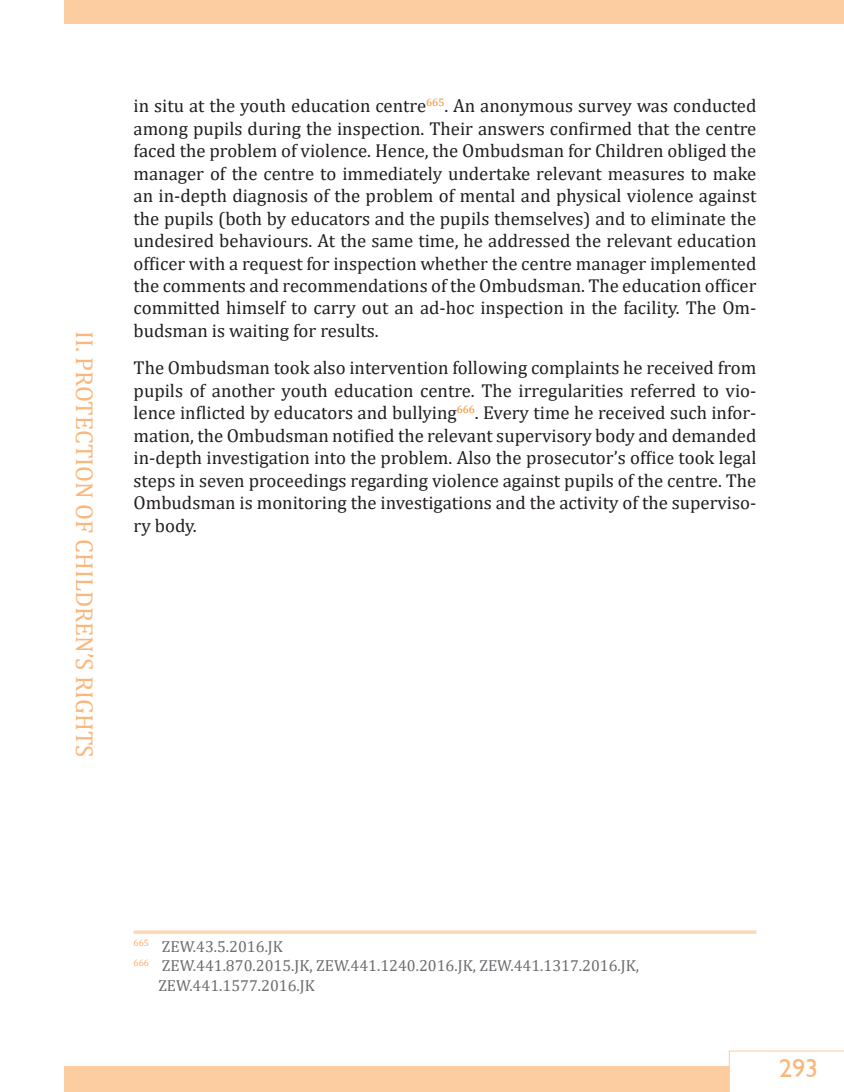
<style>
.page{position:relative;width:844px;height:1092px;background:#fff}
.page>*{position:absolute;margin:0;border:0;box-sizing:border-box;transform-origin:0 0}
.t1{font:26.25px "Gill Sans";color:#fbb67a}
.t2{font:24.5px "Cambria";color:#fbb67a}
.t3{font:18.72px/22.4px "Cambria";color:#231f20;text-align:justify}
.t4{font:15.92px "Cambria";color:#6c6d70}
</style>
<div class="page">
<div style="left:64px;top:0;width:780px;height:24px;background:#fccda1"></div>
<div style="left:64px;top:1065px;width:780px;height:27px;background:#fccda1"></div>
<svg style="left:134px;top:930px;width:622px;height:4px;fill:#fddbba"></svg>
<div style="left:729px;top:1051px;width:115px;height:41px;background:#fff"></div>
<h2 class="t2" style="left:99px;top:331px;width:428px;rotate:90deg">II. PROTECTION OF CHILDREN’S RIGHTS</h2>
<p class="t3" style="left:133px;top:94px;width:624px">in situ at the youth education centre<sup>665</sup>. An anonymous survey was conducted among pupils during the inspection. Their answers confirmed that the centre faced the problem of violence. Hence, the Ombudsman for Children obliged the manager of the centre to immediately undertake relevant measures to make an in-depth diagnosis of the problem of mental and physical violence against the pupils (both by educators and the pupils themselves) and to eliminate the undesired behaviours. At the same time, he addressed the relevant education officer with a request for inspection whether the centre manager implemented the comments and recommendations of the Ombudsman. The education officer committed himself to carry out an ad-hoc inspection in the facility. The Om&shy;budsman is waiting for results.</p>
<p class="t3" style="left:134px;top:357px;width:624px">The Ombudsman took also intervention following complaints he received from pupils of another youth education centre. The irregularities referred to vio&shy;lence inflicted by educators and bullying<sup>666</sup>. Every time he received such infor&shy;mation, the Ombudsman notified the relevant supervisory body and demanded in-depth investigation into the problem. Also the prosecutor’s office took legal steps in seven proceedings regarding violence against pupils of the centre. The Ombudsman is monitoring the investigations and the activity of the superviso&shy;ry body.</p>
<p class="t4" style="left:134px;top:937px;width:151px"><sup>665</sup> ZEW.43.5.2016.JK</p>
<p class="t4" style="left:134px;top:956px;width:507px"><sup>666</sup> ZEW.441.870.2015.JK, ZEW.441.1240.2016.JK, ZEW.441.1317.2016.JK,</p>
<p class="t4" style="left:158px;top:976px;width:158px">ZEW.441.1577.2016.JK</p>
<h1 class="t1" style="left:779px;top:1052px;width:41px">293</h1>
</div>
